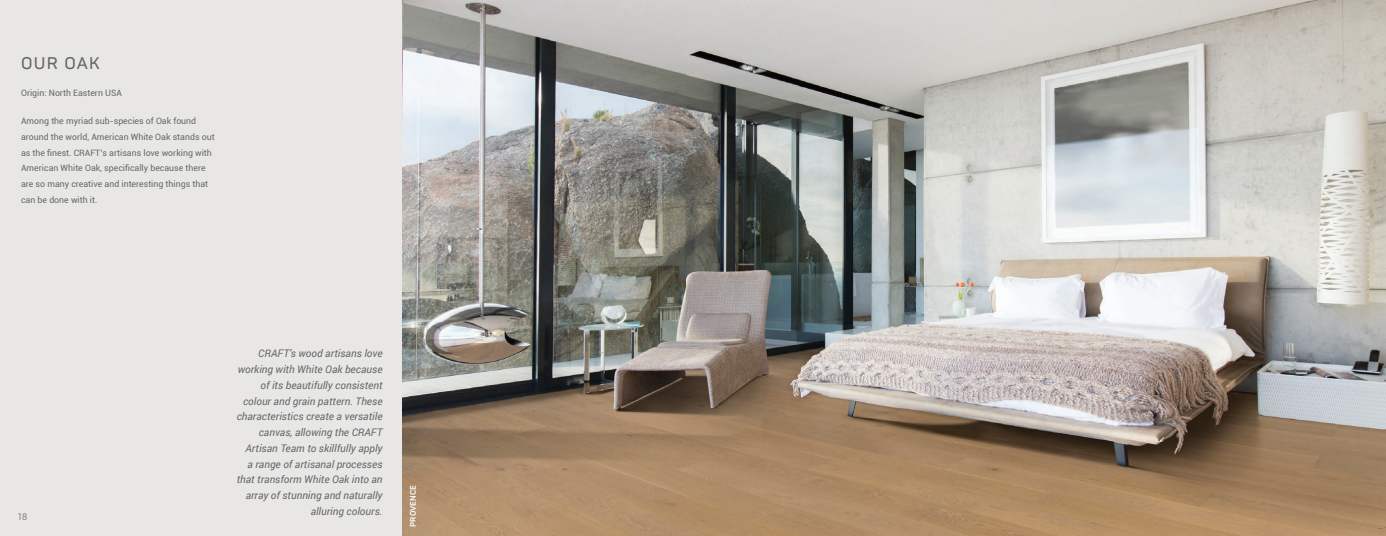
<style>
.page{position:relative;width:1386px;height:536px;background:#fff}
.page>*{position:absolute;margin:0;border:0;box-sizing:border-box;transform-origin:0 0}
.t1{font:600 16.62px "Panton";letter-spacing:.075em;color:#636968}
.t2{font:italic 10.5px/15.8px "Roboto";color:#636968;text-align:right}
.t3{font:9.19px "Roboto";color:#8a8274}
.t4{font:8.75px/15.8px "Roboto";color:#636968}
.t5{font:700 7.88px "Panton";letter-spacing:.025em;color:#fff}
</style>
<div class="page">
<div style="left:0;top:0;width:404px;height:536px;background:#e9e7e6"></div>
<img style="left:402px;top:0;width:285px;height:536px">
<img style="left:687px;top:0;width:699px;height:536px">
<h1 class="t1" style="left:21px;top:53px;width:80px">OUR OAK</h1>
<p class="t4" style="left:21px;top:85px;width:102px">Origin: North Eastern USA</p>
<p class="t4" style="left:21px;top:113px;width:195px">Among the myriad sub-species of Oak found around the world, American White Oak stands out as the finest. CRAFT’s artisans love working with American White Oak, specifically because there are so many creative and interesting things that can be done with it.</p>
<p class="t3" style="left:18px;top:510px;width:11px">18</p>
<p class="t2" style="left:237px;top:345px;width:147px">CRAFT’s wood artisans love working with White Oak because of its beautifully consistent colour and grain pattern. These characteristics create a versatile canvas, allowing the CRAFT<br>Artisan Team to skillfully apply<br>a range of artisanal processes that transform White Oak into an array of stunning and naturally alluring colours.</p>
<p class="t5" style="left:408px;top:527px;width:44px;rotate:-90deg">PROVENCE</p>
</div>
